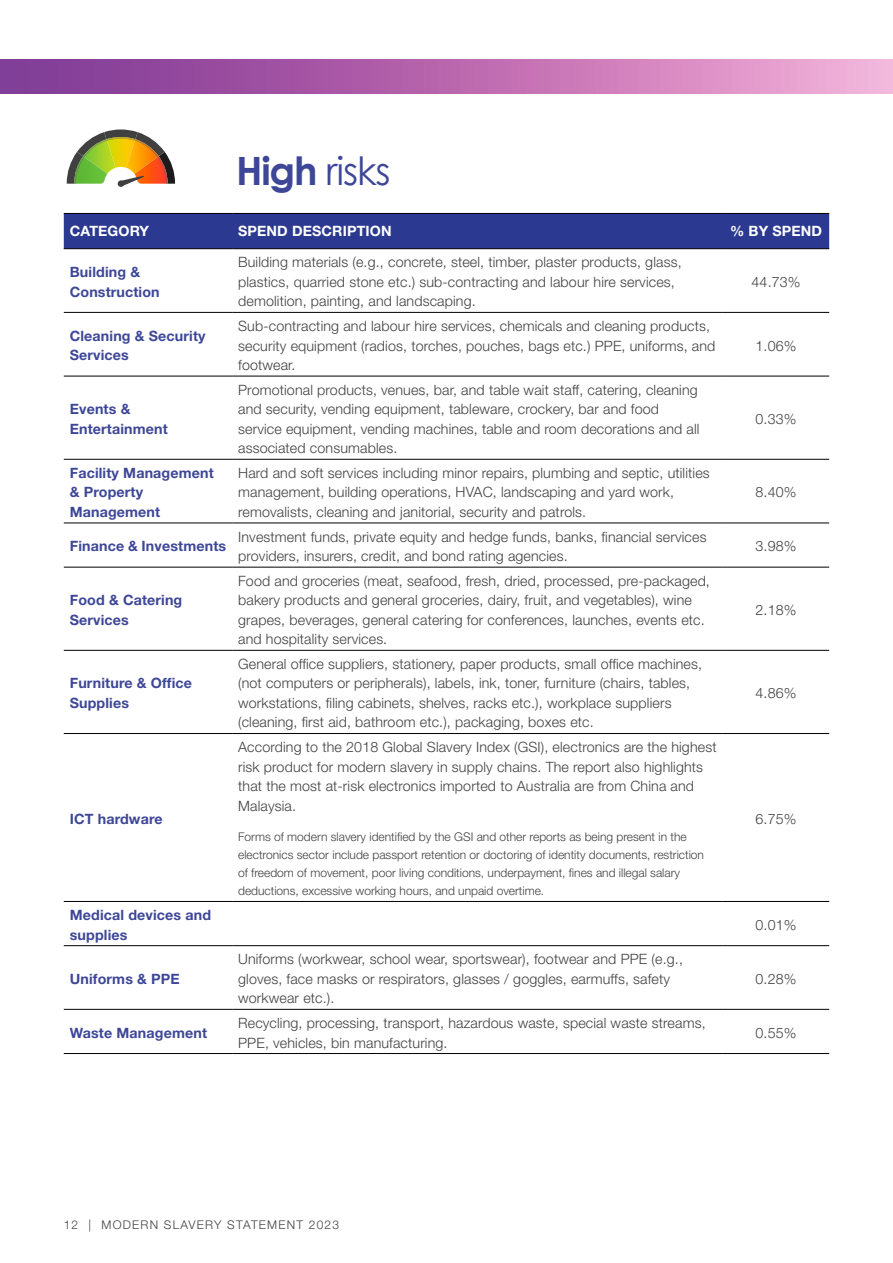
<style>
.page{position:relative;width:893px;height:1263px;background:#fff}
.page>*{position:absolute;margin:0;border:0;box-sizing:border-box;transform-origin:0 0}
.t1{font:39px "Century Gothic";letter-spacing:-.03em;color:#3e4797}
.t2{font:300 14.25px/19.5px "Helvetica Neue LT Std";letter-spacing:.01em;color:#414042}
.t3{font:700 14.25px/19.5px "Helvetica Neue LT Std";letter-spacing:.01em;color:#3e4797}
.t4{font:700 14.25px "Helvetica Neue LT Std";letter-spacing:.01em;color:#fff}
.t5{font:300 12px/18px "Helvetica Neue LT Std";color:#414042}
.t6{font:300 12px "Helvetica Neue LT Std";letter-spacing:.1em;color:#414042}
.s1{font-weight:700}
</style>
<div class="page">
<div style="left:64px;top:214px;width:765px;height:34px;background:#2b3990"></div>
<hr style="left:64px;top:213px;width:168px;height:1px;background:#000">
<hr style="left:232px;top:213px;width:491px;height:1px;background:#000">
<hr style="left:723px;top:213px;width:106px;height:1px;background:#000">
<hr style="left:64px;top:248px;width:168px;height:1px;background:#000">
<hr style="left:232px;top:248px;width:491px;height:1px;background:#000">
<hr style="left:723px;top:248px;width:106px;height:1px;background:#000">
<hr style="left:64px;top:312px;width:168px;height:1px;background:#000">
<hr style="left:232px;top:312px;width:491px;height:1px;background:#000">
<hr style="left:723px;top:312px;width:106px;height:1px;background:#000">
<hr style="left:64px;top:376px;width:168px;height:1px;background:#000">
<hr style="left:232px;top:376px;width:491px;height:1px;background:#000">
<hr style="left:723px;top:376px;width:106px;height:1px;background:#000">
<hr style="left:64px;top:459px;width:168px;height:1px;background:#000">
<hr style="left:232px;top:459px;width:491px;height:1px;background:#000">
<hr style="left:723px;top:459px;width:106px;height:1px;background:#000">
<hr style="left:64px;top:523px;width:168px;height:1px;background:#000">
<hr style="left:232px;top:523px;width:491px;height:1px;background:#000">
<hr style="left:723px;top:523px;width:106px;height:1px;background:#000">
<hr style="left:64px;top:567px;width:168px;height:1px;background:#000">
<hr style="left:232px;top:567px;width:491px;height:1px;background:#000">
<hr style="left:723px;top:567px;width:106px;height:1px;background:#000">
<hr style="left:64px;top:650px;width:168px;height:1px;background:#000">
<hr style="left:232px;top:650px;width:491px;height:1px;background:#000">
<hr style="left:723px;top:650px;width:106px;height:1px;background:#000">
<hr style="left:64px;top:733px;width:168px;height:1px;background:#000">
<hr style="left:232px;top:733px;width:491px;height:1px;background:#000">
<hr style="left:723px;top:733px;width:106px;height:1px;background:#000">
<hr style="left:64px;top:901px;width:168px;height:1px;background:#000">
<hr style="left:232px;top:901px;width:491px;height:1px;background:#000">
<hr style="left:723px;top:901px;width:106px;height:1px;background:#000">
<hr style="left:64px;top:945px;width:168px;height:1px;background:#000">
<hr style="left:232px;top:945px;width:491px;height:1px;background:#000">
<hr style="left:723px;top:945px;width:106px;height:1px;background:#000">
<hr style="left:64px;top:1009px;width:168px;height:1px;background:#000">
<hr style="left:232px;top:1009px;width:491px;height:1px;background:#000">
<hr style="left:723px;top:1009px;width:106px;height:1px;background:#000">
<hr style="left:64px;top:1053px;width:168px;height:1px;background:#000">
<hr style="left:232px;top:1053px;width:491px;height:1px;background:#000">
<hr style="left:723px;top:1053px;width:106px;height:1px;background:#000">
<svg style="left:67px;top:129px;width:108px;height:58px"></svg>
<hr style="left:892px;top:902px;width:1px;height:289px;background:#e6e7e8">
<div style="left:0;top:60px;width:893px;height:34px;background:linear-gradient(to right,#7c2f8e,#f6acd5)"></div>
<h1 class="t1" style="left:236px;top:144px;width:156px"><span class="s1">High</span> risks</h1>
<p class="t4" style="left:70px;top:222px;width:81px">CATEGORY</p>
<p class="t4" style="left:238px;top:222px;width:155px">SPEND DESCRIPTION</p>
<p class="t4" style="left:730px;top:222px;width:94px">% BY SPEND</p>
<p class="t3" style="left:70px;top:262px;width:91px">Building &amp;<br>Construction</p>
<p class="t2" style="left:238px;top:252px;width:445px">Building materials (e.g., concrete, steel, timber, plaster products, glass, plastics, quarried stone etc.) sub-contracting and labour hire services, demolition, painting, and landscaping.</p>
<p class="t2" style="left:751px;top:272px;width:51px">44.73%</p>
<p class="t3" style="left:70px;top:326px;width:137px">Cleaning &amp; Security<br>Services</p>
<p class="t2" style="left:238px;top:316px;width:479px">Sub-contracting and labour hire services, chemicals and cleaning products, security equipment (radios, torches, pouches, bags etc.) PPE, uniforms, and footwear.</p>
<p class="t3" style="left:70px;top:399px;width:100px">Events &amp;<br>Entertainment</p>
<p class="t2" style="left:238px;top:380px;width:463px">Promotional products, venues, bar, and table wait staff, catering, cleaning and security, vending equipment, tableware, crockery, bar and food service equipment, vending machines, table and room decorations and all associated consumables.</p>
<p class="t3" style="left:70px;top:463px;width:145px">Facility Management &amp; Property<br>Management</p>
<p class="t2" style="left:238px;top:463px;width:473px">Hard and soft services including minor repairs, plumbing and septic, utilities management, building operations, HVAC, landscaping and yard work, removalists, cleaning and janitorial, security and patrols.</p>
<p class="t2" style="left:756px;top:335px;width:42px">1.06%</p>
<p class="t2" style="left:756px;top:409px;width:42px">0.33%</p>
<p class="t2" style="left:756px;top:482px;width:42px">8.40%</p>
<p class="t3" style="left:70px;top:536px;width:158px">Finance &amp; Investments</p>
<p class="t2" style="left:238px;top:526px;width:470px">Investment funds, private equity and hedge funds, banks, financial services providers, insurers, credit, and bond rating agencies.</p>
<p class="t2" style="left:756px;top:536px;width:42px">3.98%</p>
<p class="t3" style="left:70px;top:590px;width:114px">Food &amp; Catering<br>Services</p>
<p class="t2" style="left:238px;top:571px;width:473px">Food and groceries (meat, seafood, fresh, dried, processed, pre-packaged, bakery products and general groceries, dairy, fruit, and vegetables), wine grapes, beverages, general catering for conferences, launches, events etc. and hospitality services.</p>
<p class="t2" style="left:756px;top:600px;width:42px">2.18%</p>
<p class="t3" style="left:70px;top:673px;width:124px">Furniture &amp; Office<br>Supplies</p>
<p class="t3" style="left:70px;top:808px;width:94px">ICT hardware</p>
<p class="t2" style="left:238px;top:654px;width:465px">General office suppliers, stationery, paper products, small office machines, (not computers or peripherals), labels, ink, toner, furniture (chairs, tables, workstations, filing cabinets, shelves, racks etc.), workplace suppliers (cleaning, first aid, bathroom etc.), packaging, boxes etc.</p>
<p class="t2" style="left:238px;top:737px;width:480px">According to the 2018 Global Slavery Index (GSI), electronics are the highest risk product for modern slavery in supply chains. The report also highlights that the most at-risk electronics imported to Australia are from China and Malaysia.</p>
<p class="t5" style="left:238px;top:828px;width:467px">Forms of modern slavery identified by the GSI and other reports as being present in the electronics sector include passport retention or doctoring of identity documents, restriction of freedom of movement, poor living conditions, underpayment, fines and illegal salary deductions, excessive working hours, and unpaid overtime.</p>
<p class="t2" style="left:756px;top:683px;width:42px">4.86%</p>
<p class="t2" style="left:755px;top:809px;width:42px">6.75%</p>
<p class="t3" style="left:70px;top:905px;width:143px">Medical devices and supplies</p>
<p class="t2" style="left:755px;top:915px;width:42px">0.01%</p>
<p class="t3" style="left:70px;top:969px;width:112px">Uniforms &amp; PPE</p>
<p class="t2" style="left:238px;top:949px;width:446px">Uniforms (workwear, school wear, sportswear), footwear and PPE (e.g., gloves, face masks or respirators, glasses / goggles, earmuffs, safety workwear etc.).</p>
<p class="t2" style="left:755px;top:969px;width:42px">0.28%</p>
<p class="t3" style="left:70px;top:1022px;width:139px">Waste Management</p>
<p class="t2" style="left:238px;top:1013px;width:469px">Recycling, processing, transport, hazardous waste, special waste streams,<br>PPE, vehicles, bin manufacturing.</p>
<p class="t2" style="left:755px;top:1023px;width:42px">0.55%</p>
<p class="t6" style="left:64px;top:1218px;width:277px">12 | MODERN SLAVERY STATEMENT 2023</p>
</div>
